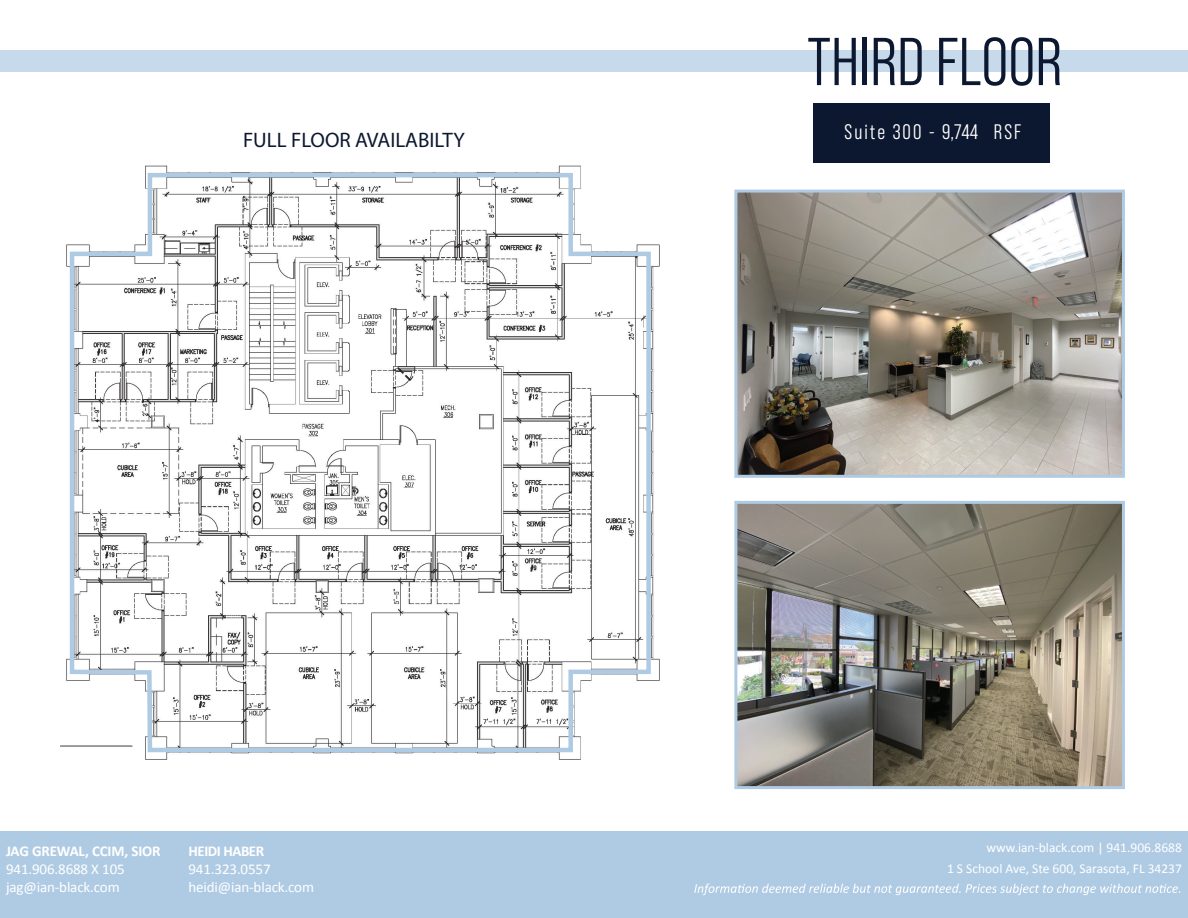
<style>
.page{position:relative;width:1188px;height:918px;background:#fff}
.page>*{position:absolute;margin:0;border:0;box-sizing:border-box;transform-origin:0 0}
.t1{font:67.5px "Bebas Neue Pro Middle";color:#0c1730}
.t2{font:21px "Myriad Pro";color:#0c1730}
.t3{font:21px "Bebas Neue Pro Middle";letter-spacing:.095em;color:#fff}
.t4{font:15px/18px "Calibri";letter-spacing:-.01em;color:#fff}
.t5{font:700 15px "Calibri";letter-spacing:-.02em;color:#fff}
.t6{font:13.5px/21px "Calibri";color:#fff;text-align:right}
</style>
<div class="page">
<div style="left:0;top:51px;width:1188px;height:21px;background:#c7daec"></div>
<div style="left:0;top:832px;width:1188px;height:86px;background:#afcbe4"></div>
<img style="left:738px;top:194px;width:383px;height:280px">
<div style="left:734px;top:190px;width:391px;height:288px;border:3px solid #afcbe4"></div>
<img style="left:738px;top:505px;width:383px;height:280px">
<div style="left:734px;top:501px;width:391px;height:288px;border:3px solid #afcbe4"></div>
<div style="left:813px;top:103px;width:237px;height:60px;background:#0c1730"></div>
<svg style="left:694px;top:884px;width:486px;height:11px"></svg>
<svg style="left:68px;top:171px;width:585px;height:583px"></svg>
<h2 class="t2" style="left:243px;top:127px;width:223px">FULL FLOOR AVAILABILTY</h2>
<p class="t5" style="left:6px;top:840px;width:156px">JAG GREWAL, CCIM, SIOR</p>
<p class="t4" style="left:6px;top:859px;width:120px">941.906.8688 X 105 jag@ian-black.com</p>
<p class="t5" style="left:188px;top:840px;width:77px">HEIDI HABER</p>
<p class="t4" style="left:189px;top:859px;width:127px">941.323.0557 heidi@ian-black.com</p>
<h1 class="t1" style="left:809px;top:24px;width:257px">THIRD FLOOR</h1>
<h2 class="t3" style="left:845px;top:120px;width:178px">Suite 300 - 9,744 RSF</h2>
<p class="t6" style="left:947px;top:837px;width:236px">www.ian-black.com | 941.906.8688<br>1 S School Ave, Ste 600, Sarasota, FL 34237</p>
</div>
